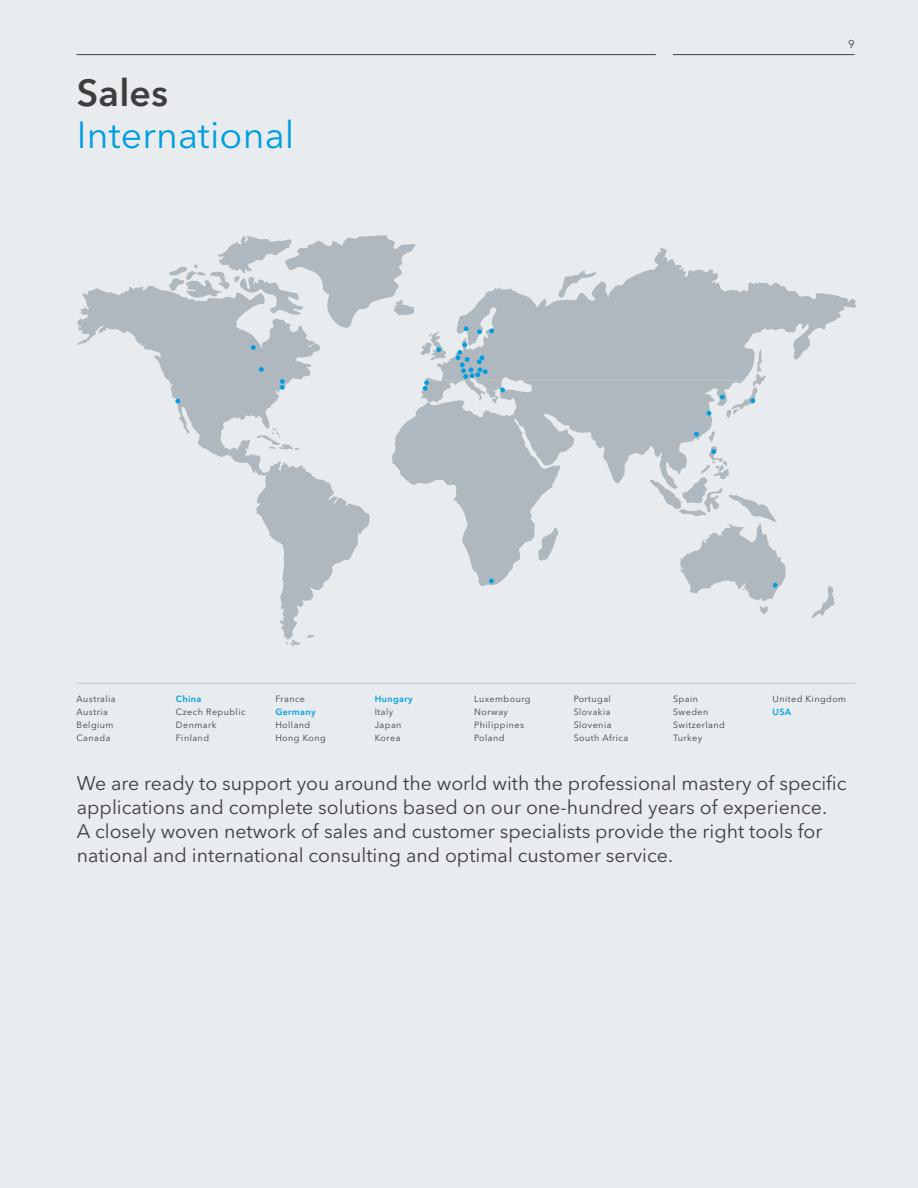
<style>
.page{position:relative;width:918px;height:1188px;background:#e8ecef}
.page>*{position:absolute;margin:0;border:0;box-sizing:border-box;transform-origin:0 0}
.t1{font:37.5px "Avenir Next LT Pro";letter-spacing:.005em;color:#009ee0}
.t2{font:600 37.5px "Avenir Next LT Pro";letter-spacing:.005em;color:#3e3d40}
.t3{font:19.5px/24px "Avenir Next LT Pro";color:#3e3d40}
.t4{font:11.25px "Avenir Next LT Pro";color:#3e3d40}
.t5{font:9px/12.8px "Avenir Next LT Pro";letter-spacing:.05em;color:#3e3d40}
.t6{font:600 9px "Avenir Next LT Pro";letter-spacing:.04em;color:#009ee0}
</style>
<div class="page">
<svg style="left:812px;top:586px;width:23px;height:32px"></svg>
<svg style="left:786px;top:289px;width:70px;height:71px"></svg>
<svg style="left:77px;top:286px;width:90px;height:93px"></svg>
<svg style="left:167px;top:235px;width:619px;height:412px"></svg>
<hr style="left:77px;top:683px;width:778px;height:1px;background:#bbc7ce">
<hr style="left:673px;top:54px;width:182px;height:1px;background:#3e3d40">
<hr style="left:77px;top:54px;width:579px;height:1px;background:#3e3d40">
<h1 class="t2" style="left:77px;top:70px;width:93px">Sales</h1>
<h1 class="t1" style="left:77px;top:113px;width:219px">International</h1>
<p class="t4" style="left:848px;top:37px;width:8px">9</p>
<p class="t5" style="left:77px;top:693px;width:41px">Australia<br>Austria<br>Belgium<br>Canada</p>
<p class="t6" style="left:176px;top:694px;width:27px">China</p>
<p class="t5" style="left:176px;top:706px;width:71px">Czech Republic<br>Denmark<br>Finland</p>
<p class="t5" style="left:275px;top:693px;width:31px">France</p>
<p class="t6" style="left:275px;top:706px;width:42px">Germany</p>
<p class="t5" style="left:275px;top:718px;width:52px">Holland<br>Hong Kong</p>
<p class="t6" style="left:375px;top:694px;width:39px">Hungary</p>
<p class="t5" style="left:375px;top:706px;width:28px">Italy<br>Japan<br>Korea</p>
<p class="t5" style="left:474px;top:693px;width:58px">Luxembourg<br>Norway<br>Philippines<br>Poland</p>
<p class="t5" style="left:574px;top:693px;width:56px">Portugal<br>Slovakia<br>Slovenia<br>South Africa</p>
<p class="t5" style="left:673px;top:693px;width:53px">Spain<br>Sweden<br>Switzerland<br>Turkey</p>
<p class="t5" style="left:773px;top:693px;width:75px">United Kingdom</p>
<p class="t6" style="left:773px;top:707px;width:20px">USA</p>
<p class="t3" style="left:77px;top:771px;width:771px">We are ready to support you around the world with the professional mastery of specific applications and complete solutions based on our one-hundred years of experience.<br>A closely woven network of sales and customer specialists provide the right tools for national and international consulting and optimal customer service.</p>
</div>
